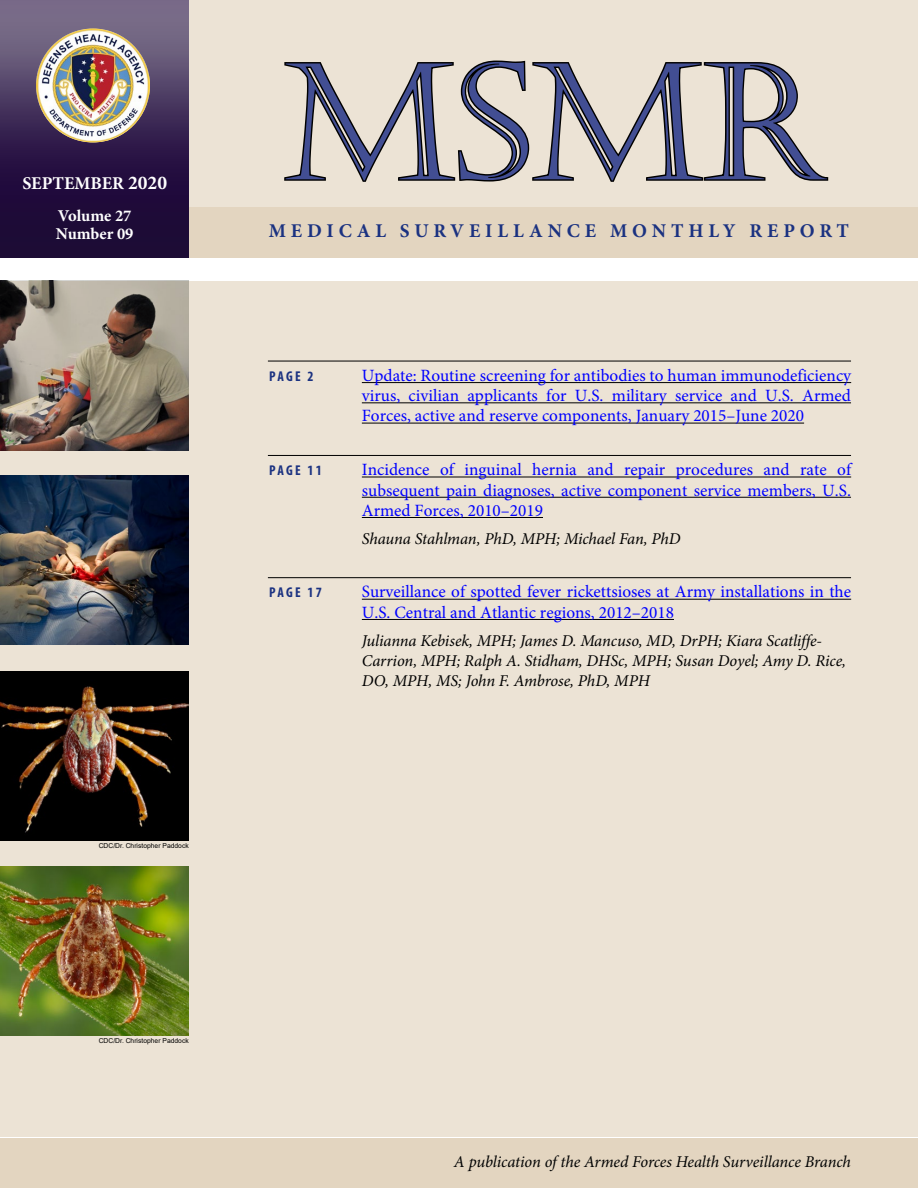
<style>
.page{position:relative;width:918px;height:1188px;background:#fff}
.page>*{position:absolute;margin:0;border:0;box-sizing:border-box;transform-origin:0 0}
.t1{font:162px "Castellar";color:#424e93}
.t2{font:700 19.5px "Minion Pro";letter-spacing:.25em;color:#1b3281}
.Title_Page_Date{font:700 18px "Minion Pro";color:#fff}
.TOC_Subject{font:17.25px/20.2px "Minion Pro";color:#00f;text-align:justify}
.TOC_Subject_NOAuthor{font:17.25px/20.2px "Minion Pro";color:#00f;text-align:justify}
.TOC_Author{font:italic 16.5px/20.2px "Minion Pro";letter-spacing:-.01em;color:#000}
.t3{font:italic 16.5px "Minion Pro";letter-spacing:-.01em;color:#010202}
.Title_Page_Volume{font:700 16.5px "Minion Pro";color:#fff}
.Title_Page_Number{font:700 16.5px "Minion Pro";letter-spacing:-.005em;color:#fff}
.TOC_Subject-2{font:700 condensed 14.25px "Myriad Pro";letter-spacing:.15em;color:#1b3281}
.TOC_Subject_NOAuthor-2{font:700 condensed 14.25px "Myriad Pro";color:#1b3281}
.t4{font:6.75px "Arial";color:#000}
.s1{font-size:19.5px}
</style>
<div class="page">
<div style="left:0;top:0;width:918px;height:257px;background:#ece3d5"></div>
<div style="left:177px;top:207px;width:741px;height:50px;background:#e3d5c0"></div>
<div style="left:0;top:1138px;width:918px;height:50px;background:#e3d5c0"></div>
<div style="left:0;top:281px;width:918px;height:856px;background:#ece3d5"></div>
<svg style="left:0;top:0;width:189px;height:257px;background:#3c2a53"></svg>
<svg style="left:284px;top:60px;width:545px;height:122px"></svg>
<img style="left:0;top:672px;width:189px;height:169px">
<img style="left:0;top:866px;width:189px;height:170px">
<img style="left:36px;top:28px;width:114px;height:114px;border-radius:57px">
<img style="left:0;top:281px;width:189px;height:169px">
<img style="left:0;top:476px;width:189px;height:169px">
<hr style="left:268px;top:361px;width:583px;height:1px;background:#000">
<hr style="left:362px;top:382px;width:489px;height:1px;background:#000">
<hr style="left:362px;top:402px;width:489px;height:1px;background:#000">
<hr style="left:362px;top:423px;width:442px;height:1px;background:#000">
<hr style="left:268px;top:455px;width:583px;height:1px;background:#000">
<hr style="left:362px;top:477px;width:489px;height:1px;background:#000">
<hr style="left:362px;top:497px;width:489px;height:1px;background:#000">
<hr style="left:362px;top:517px;width:181px;height:1px;background:#000">
<hr style="left:268px;top:577px;width:583px;height:1px;background:#000">
<hr style="left:362px;top:599px;width:489px;height:1px;background:#000">
<hr style="left:362px;top:619px;width:312px;height:1px;background:#000">
<p class="Title_Page_Date" style="left:22px;top:170px;width:146px">SEPTEMBER <span class="s1">2020</span></p>
<p class="Title_Page_Volume" style="left:58px;top:204px;width:75px">Volume 27</p>
<p class="Title_Page_Number" style="left:56px;top:222px;width:79px">Number 09</p>
<p class="t4" style="left:99px;top:841px;width:92px">CDC/Dr. Christopher Paddock</p>
<p class="t4" style="left:99px;top:1036px;width:92px">CDC/Dr. Christopher Paddock</p>
<h1 class="t1" style="left:284px;top:31px;width:545px">MSMR</h1>
<p class="t2" style="left:269px;top:217px;width:582px">MEDICAL SURVEILLANCE MONTHLY REPORT</p>
<p class="TOC_Subject_NOAuthor-2" style="left:269px;top:367px;width:46px">PAGE 2</p>
<p class="TOC_Subject_NOAuthor" style="left:362px;top:365px;width:491px">Update: Routine screening for antibodies to human immunodeficiency virus, civilian applicants for U.S. military service and U.S. Armed Forces, active and reserve components, January 2015–June 2020</p>
<p class="TOC_Subject-2" style="left:269px;top:462px;width:54px">PAGE 11</p>
<p class="TOC_Subject" style="left:362px;top:460px;width:491px">Incidence of inguinal hernia and repair procedures and rate of subsequent pain diagnoses, active component service members, U.S.<br>Armed Forces, 2010–2019</p>
<p class="TOC_Author" style="left:362px;top:528px;width:320px">Shauna Stahlman, PhD, MPH; Michael Fan, PhD</p>
<p class="TOC_Subject-2" style="left:269px;top:584px;width:54px">PAGE 17</p>
<p class="TOC_Subject" style="left:362px;top:582px;width:491px">Surveillance of spotted fever rickettsioses at Army installations in the<br>U.S. Central and Atlantic regions, 2012–2018</p>
<p class="TOC_Author" style="left:362px;top:630px;width:486px">Julianna Kebisek, MPH; James D. Mancuso, MD, DrPH; Kiara Scatliffe-<br>Carrion, MPH; Ralph A. Stidham, DHSc, MPH; Susan Doyel; Amy D. Rice,<br>DO, MPH, MS; John F. Ambrose, PhD, MPH</p>
<p class="t3" style="left:454px;top:1150px;width:398px">A publication of the Armed Forces Health Surveillance Branch</p>
</div>
